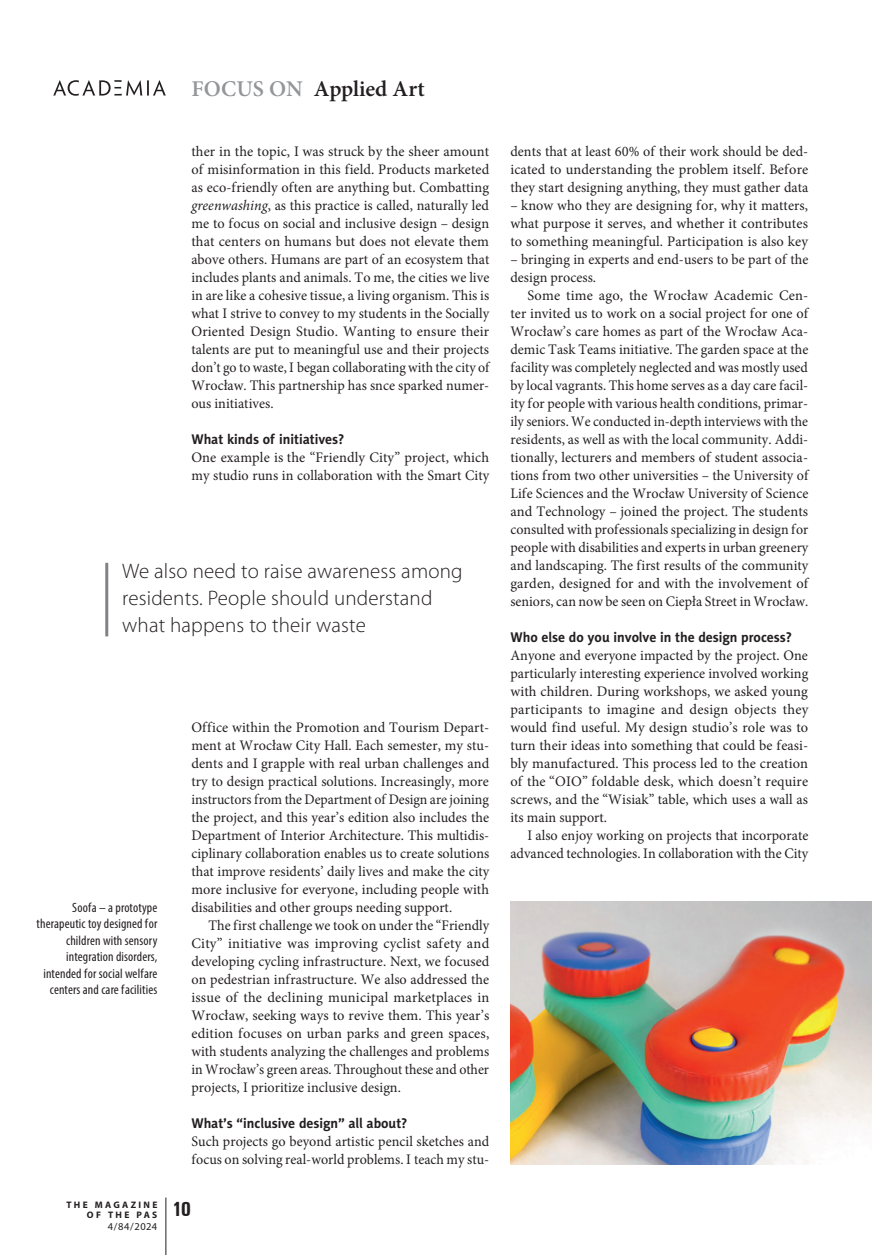
<style>
.page{position:relative;width:872px;height:1255px;background:#fff}
.page>*{position:absolute;margin:0;border:0;box-sizing:border-box;transform-origin:0 0}
.t1{font:600 22.5px "Minion Pro";color:#231f20}
.t2{font:300 21px/27px "Myriad Pro";letter-spacing:.01em;color:#231f20}
.t3{font:700 condensed 21px "Unitus TEE";color:#231f20}
.t4{font:14.55px/18px "Minion Pro";letter-spacing:.005em;color:#231f20;text-align:justify}
.t5{font:700 14.1px "Naomi Sans EFN";letter-spacing:-.005em;color:#231f20}
.t6{font:condensed 13.5px/16.5px "Myriad Pro";letter-spacing:.01em;color:#231f20;text-align:right}
.t7{font:10.5px "Myriad Pro";color:#231f20}
.t8{font:700 9.45px/10.5px "Myriad Pro";letter-spacing:.245em;color:#231f20;text-align:right}
.s1{color:#939598}
.s2{font-style:italic}
</style>
<div class="page">
<hr style="left:166px;top:1197px;width:1px;height:57px;background:#231f20">
<hr style="left:105px;top:563px;width:3px;height:73px;background:#808285">
<img style="left:510px;top:901px;width:362px;height:262px">
<svg style="left:53px;top:80px;width:113px;height:16px"></svg>
<h1 class="t1" style="left:191px;top:73px;width:235px"><span class="s1">FOCUS ON</span> Applied Art</h1>
<p class="t4" style="left:191px;top:142px;width:299px">ther in the topic, I was struck by the sheer amount of misinformation in this field. Products marketed as eco-friendly often are anything but. Combatting <span class="s2">greenwashing</span>, as this practice is called, naturally led me to focus on social and inclusive design – design that centers on humans but does not elevate them above others. Humans are part of an ecosystem that includes plants and animals. To me, the cities we live in are like a cohesive tissue, a living organism. This is what I strive to convey to my students in the Socially Oriented Design Studio. Wanting to ensure their talents are put to meaningful use and their projects don’t go to waste, I began collaborating with the city of Wrocław. This partnership has snce sparked numer&shy;ous initiatives.</p>
<p class="t5" style="left:191px;top:430px;width:154px">What kinds of initiatives?</p>
<p class="t4" style="left:191px;top:448px;width:299px">One example is the “Friendly City” project, which my studio runs in collaboration with the Smart City</p>
<h2 class="t2" style="left:122px;top:557px;width:342px">We also need to raise awareness among residents. People should understand what happens to their waste</h2>
<p class="t6" style="left:37px;top:899px;width:122px">Soofa – a prototype therapeutic toy designed for children with sensory integration disorders, intended for social welfare centers and care facilities</p>
<p class="t8" style="left:67px;top:1198px;width:92px">THE MAGAZINE<br>OF THE PAS</p>
<p class="t7" style="left:108px;top:1220px;width:51px">4/84/2024</p>
<p class="t4" style="left:191px;top:718px;width:299px">Office within the Promotion and Tourism Depart&shy;ment at Wrocław City Hall. Each semester, my stu&shy;dents and I grapple with real urban challenges and try to design practical solutions. Increasingly, more instructors from the Department of Design are joining the project, and this year’s edition also includes the Department of Interior Architecture. This multidis&shy;ciplinary collaboration enables us to create solutions that improve residents’ daily lives and make the city more inclusive for everyone, including people with disabilities and other groups needing support.</p>
<p class="t4" style="left:191px;top:916px;width:299px;text-indent:17px">The first challenge we took on under the “Friendly City” initiative was improving cyclist safety and developing cycling infrastructure. Next, we focused on pedestrian infrastructure. We also addressed the issue of the declining municipal marketplaces in Wrocław, seeking ways to revive them. This year’s edition focuses on urban parks and green spaces, with students analyzing the challenges and problems in Wrocław’s green areas. Throughout these and other projects, I prioritize inclusive design.</p>
<p class="t5" style="left:191px;top:1114px;width:217px">What’s “inclusive design” all about?</p>
<p class="t4" style="left:191px;top:1132px;width:299px">Such projects go beyond artistic pencil sketches and focus on solving real-world problems. I teach my stu-</p>
<h2 class="t3" style="left:172px;top:1196px;width:20px">10</h2>
<p class="t4" style="left:510px;top:142px;width:299px">dents that at least 60% of their work should be ded&shy;icated to understanding the problem itself. Before they start designing anything, they must gather data</p>
<p class="t4" style="left:510px;top:196px;width:299px">– know who they are designing for, why it matters, what purpose it serves, and whether it contributes to something meaningful. Participation is also key</p>
<p class="t4" style="left:510px;top:250px;width:299px">– bringing in experts and end-users to be part of the design process.</p>
<p class="t4" style="left:510px;top:286px;width:299px;text-indent:17px">Some time ago, the Wrocław Academic Cen&shy;ter invited us to work on a social project for one of Wrocław’s care homes as part of the Wrocław Aca&shy;demic Task Teams initiative. The garden space at the facility was completely neglected and was mostly used by local vagrants. This home serves as a day care facil&shy;ity for people with various health conditions, primar&shy;ily seniors. We conducted in-depth interviews with the residents, as well as with the local community. Addi&shy;tionally, lecturers and members of student associa&shy;tions from two other universities – the University of Life Sciences and the Wrocław University of Science and Technology – joined the project. The students consulted with professionals specializing in design for people with disabilities and experts in urban greenery and landscaping. The first results of the community garden, designed for and with the involvement of seniors, can now be seen on Ciepła Street in Wrocław.</p>
<p class="t5" style="left:510px;top:628px;width:283px">Who else do you involve in the design process?</p>
<p class="t4" style="left:510px;top:646px;width:299px">Anyone and everyone impacted by the project. One particularly interesting experience involved working with children. During workshops, we asked young participants to imagine and design objects they would find useful. My design studio’s role was to turn their ideas into something that could be feasi&shy;bly manufactured. This process led to the creation of the “OIO” foldable desk, which doesn’t require screws, and the “Wisiak” table, which uses a wall as its main support.</p>
<p class="t4" style="left:510px;top:826px;width:299px;text-align:right">I also enjoy working on projects that incorporate advanced technologies. In collaboration with the City</p>
</div>
